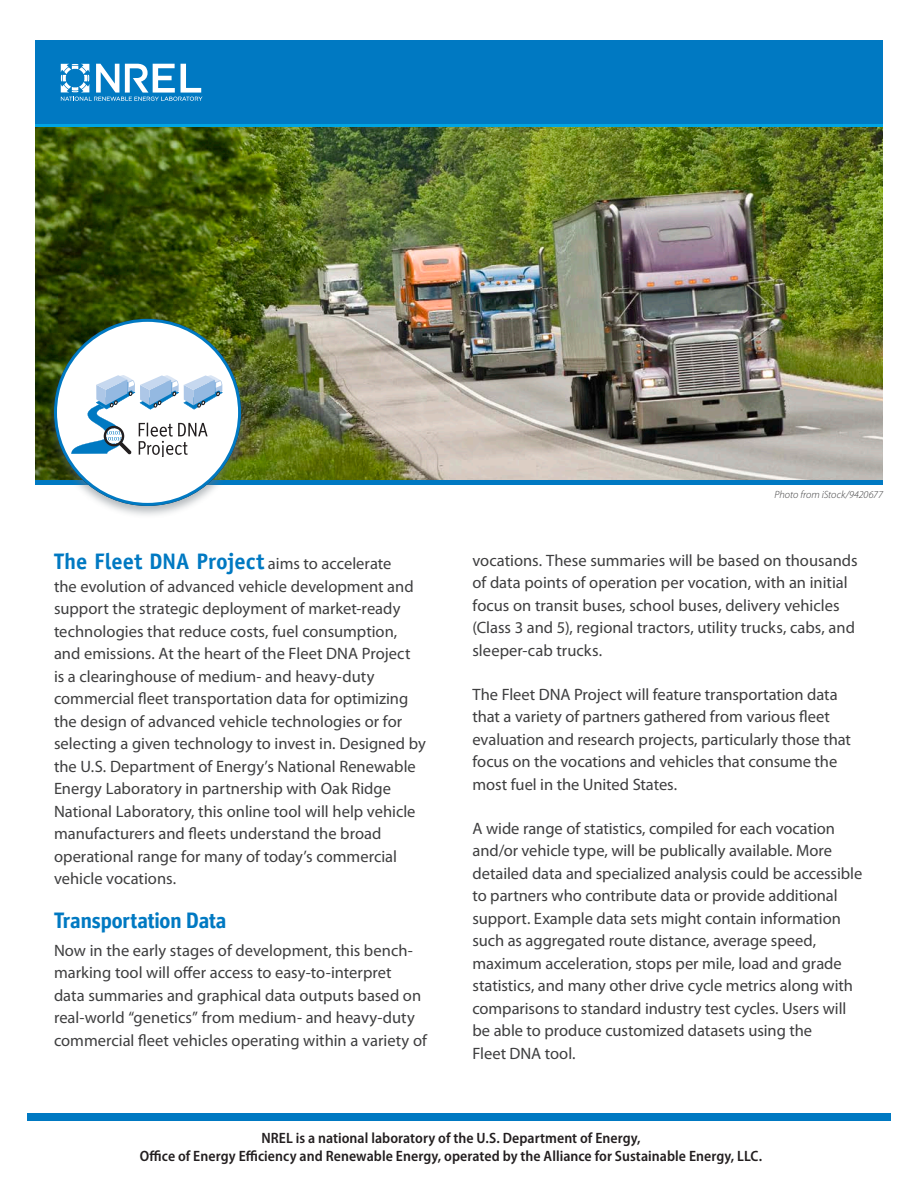
<style>
.page{position:relative;width:918px;height:1188px;background:#fff}
.page>*{position:absolute;margin:0;border:0;box-sizing:border-box;transform-origin:0 0}
.Base_Text{font:700 22.5px "Officina Sans Std";color:#0079c2}
.Section_Head{font:700 22.5px "Officina Display ITC Std";letter-spacing:-.005em;color:#0079c2}
.Base_Text-2{font:16.5px/22.5px "Myriad Pro";color:#3e3e3f}
.t1{font:600 semi-condensed 15px/18px "Myriad Pro";letter-spacing:.005em;color:#231f20;text-align:center}
.Base_Text-3{font:italic 300 10.5px "Myriad Pro";letter-spacing:-.005em;color:#3e3e3f}
.s1{font-family:"Myriad Pro";font-weight:400;font-size:16.5px;color:#3e3e3f}
</style>
<div class="page">
<div style="left:35px;top:40px;width:848px;height:84px;background:#0079c2"></div>
<div style="left:35px;top:124px;width:848px;height:5px;background:#00a5e3"></div>
<svg style="left:61px;top:64px;width:141px;height:37px"></svg>
<img style="left:35px;top:127px;width:848px;height:353px">
<hr style="left:35px;top:480px;width:848px;height:4px;background:#0079c2">
<div style="left:46px;top:316px;width:203px;height:204px;background:#6a747b;opacity:.5"></div>
<div style="left:56px;top:320px;width:184px;height:184px;background:#fff;border-radius:50%"></div>
<div style="left:27px;top:1113px;width:864px;height:7px;background:#0079c2"></div>
<svg style="left:71px;top:375px;width:152px;height:81px"></svg>
<p class="Base_Text" style="left:54px;top:548px;width:339px">The Fleet DNA Project <span class="s1">aims to accelerate</span></p>
<p class="Base_Text-2" style="left:54px;top:575px;width:374px">the evolution of advanced vehicle development and support the strategic deployment of market-ready technologies that reduce costs, fuel consumption, and emissions. At the heart of the Fleet DNA Project<br>is a clearinghouse of medium- and heavy-duty commercial fleet transportation data for optimizing the design of advanced vehicle technologies or for selecting a given technology to invest in. Designed by the U.S. Department of Energy’s National Renewable Energy Laboratory in partnership with Oak Ridge National Laboratory, this online tool will help vehicle manufacturers and fleets understand the broad operational range for many of today’s commercial vehicle vocations.</p>
<p class="Section_Head" style="left:54px;top:907px;width:174px">Transportation Data</p>
<p class="Base_Text-2" style="left:54px;top:939px;width:374px">Now in the early stages of development, this bench&shy;marking tool will offer access to easy-to-interpret<br>data summaries and graphical data outputs based on real-world “genetics” from medium- and heavy-duty commercial fleet vehicles operating within a variety of</p>
<p class="Base_Text-3" style="left:774px;top:488px;width:110px">Photo from iStock/9420677</p>
<p class="Base_Text-2" style="left:472px;top:549px;width:387px">vocations. These summaries will be based on thousands of data points of operation per vocation, with an initial focus on transit buses, school buses, delivery vehicles (Class 3 and 5), regional tractors, utility trucks, cabs, and sleeper-cab trucks.</p>
<p class="Base_Text-2" style="left:472px;top:683px;width:380px">The Fleet DNA Project will feature transportation data that a variety of partners gathered from various fleet evaluation and research projects, particularly those that focus on the vocations and vehicles that consume the most fuel in the United States.</p>
<p class="Base_Text-2" style="left:472px;top:817px;width:391px">A wide range of statistics, compiled for each vocation and/or vehicle type, will be publically available. More detailed data and specialized analysis could be accessible to partners who contribute data or provide additional support. Example data sets might contain information such as aggregated route distance, average speed, maximum acceleration, stops per mile, load and grade statistics, and many other drive cycle metrics along with comparisons to standard industry test cycles. Users will be able to produce customized datasets using the<br>Fleet DNA tool.</p>
<p class="t1" style="left:140px;top:1128px;width:624px">NREL is a national laboratory of the U.S. Department of Energy,<br>Office of Energy Efficiency and Renewable Energy, operated by the Alliance for Sustainable Energy, LLC.</p>
</div>
